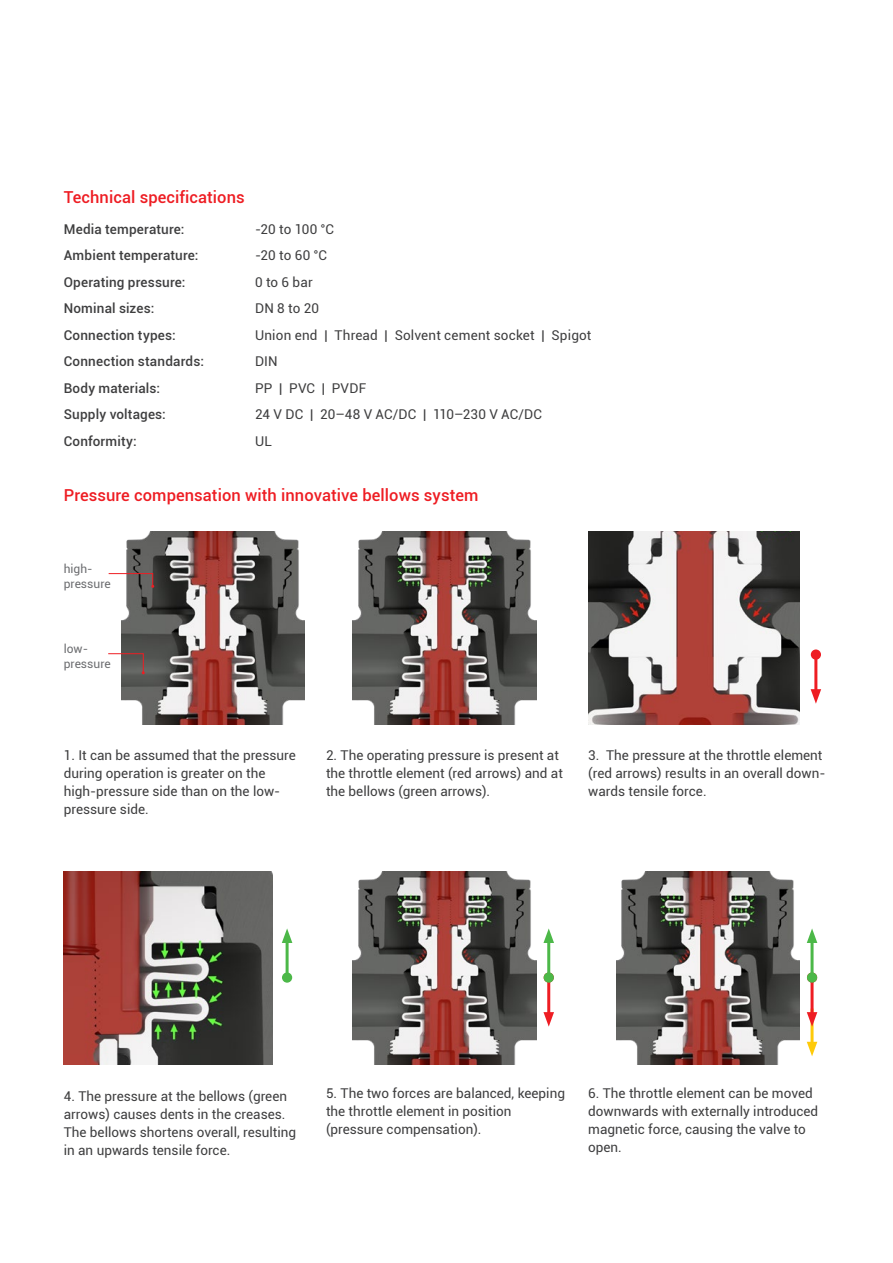
<style>
.page{position:relative;width:893px;height:1263px;background:#fff}
.page>*{position:absolute;margin:0;border:0;box-sizing:border-box;transform-origin:0 0}
.t1{font:500 16.5px "Roboto";letter-spacing:.005em;color:#ee1d23}
.t2{font:13.5px/18px "Roboto";color:#3e3e3f}
.t3{font:500 13.5px "Roboto";letter-spacing:.015em;color:#3e3e3f}
.t4{font:12px/15px "Roboto";color:#6c6d70}
</style>
<div class="page">
<img style="left:121px;top:531px;width:184px;height:193px">
<img style="left:353px;top:531px;width:184px;height:193px">
<img style="left:588px;top:531px;width:212px;height:193px">
<img style="left:353px;top:872px;width:184px;height:192px">
<img style="left:616px;top:872px;width:184px;height:192px">
<img style="left:64px;top:872px;width:208px;height:192px">
<hr style="left:810px;top:1008px;width:3px;height:38px;background:#feca0a">
<svg style="left:807px;top:1042px;width:10px;height:14px"></svg>
<hr style="left:814px;top:655px;width:3px;height:39px;background:#ee1d23">
<div style="left:811px;top:649px;width:10px;height:11px;background:#ee1d23;border-radius:50%"></div>
<svg style="left:811px;top:689px;width:10px;height:15px"></svg>
<hr style="left:547px;top:977px;width:3px;height:40px;background:#ee1d23">
<svg style="left:543px;top:1012px;width:11px;height:15px"></svg>
<hr style="left:810px;top:977px;width:3px;height:40px;background:#ee1d23">
<svg style="left:807px;top:1012px;width:10px;height:15px"></svg>
<hr style="left:547px;top:938px;width:3px;height:39px;background:#4cb848">
<div style="left:544px;top:972px;width:10px;height:11px;background:#4cb848;border-radius:50%"></div>
<svg style="left:543px;top:928px;width:11px;height:15px"></svg>
<hr style="left:286px;top:938px;width:3px;height:39px;background:#4cb848">
<div style="left:282px;top:972px;width:10px;height:11px;background:#4cb848;border-radius:50%"></div>
<svg style="left:282px;top:928px;width:10px;height:15px"></svg>
<hr style="left:810px;top:938px;width:3px;height:39px;background:#4cb848">
<div style="left:807px;top:972px;width:10px;height:11px;background:#4cb848;border-radius:50%"></div>
<svg style="left:807px;top:928px;width:10px;height:15px"></svg>
<svg style="left:108px;top:573px;width:46px;height:15px"></svg>
<svg style="left:108px;top:653px;width:37px;height:21px"></svg>
<p class="t1" style="left:64px;top:186px;width:182px">Technical specifications</p>
<p class="t3" style="left:64px;top:220px;width:122px">Media temperature:</p>
<p class="t2" style="left:255px;top:220px;width:81px">-20 to 100 °C</p>
<p class="t3" style="left:64px;top:246px;width:136px">Ambient temperature:</p>
<p class="t2" style="left:255px;top:246px;width:74px">-20 to 60 °C</p>
<p class="t3" style="left:64px;top:273px;width:123px">Operating pressure:</p>
<p class="t2" style="left:255px;top:273px;width:59px">0 to 6 bar</p>
<p class="t3" style="left:64px;top:299px;width:92px">Nominal sizes:</p>
<p class="t2" style="left:255px;top:299px;width:65px">DN 8 to 20</p>
<p class="t3" style="left:64px;top:326px;width:114px">Connection types:</p>
<p class="t2" style="left:255px;top:326px;width:338px">Union end | Thread | Solvent cement socket | Spigot</p>
<p class="t3" style="left:64px;top:352px;width:142px">Connection standards:</p>
<p class="t2" style="left:255px;top:352px;width:24px">DIN</p>
<p class="t3" style="left:64px;top:379px;width:98px">Body materials:</p>
<p class="t2" style="left:255px;top:379px;width:113px">PP | PVC | PVDF</p>
<p class="t3" style="left:64px;top:405px;width:104px">Supply voltages:</p>
<p class="t2" style="left:255px;top:405px;width:288px">24 V DC | 20–48 V AC/DC | 110–230 V AC/DC</p>
<p class="t3" style="left:64px;top:432px;width:75px">Conformity:</p>
<p class="t2" style="left:255px;top:432px;width:18px">UL</p>
<p class="t1" style="left:64px;top:483px;width:416px">Pressure compensation with innovative bellows system</p>
<p class="t4" style="left:64px;top:561px;width:48px">high&shy;pressure</p>
<p class="t4" style="left:64px;top:641px;width:48px">low&shy;pressure</p>
<p class="t2" style="left:64px;top:746px;width:233px">1. It can be assumed that the pressure during operation is greater on the high-pressure side than on the low&shy;pressure side.</p>
<p class="t2" style="left:326px;top:746px;width:238px">2. The operating pressure is present at the throttle element (red arrows) and at the bellows (green arrows).</p>
<p class="t2" style="left:588px;top:746px;width:239px">3. The pressure at the throttle element (red arrows) results in an overall down&shy;wards tensile force.</p>
<p class="t2" style="left:64px;top:1086px;width:234px">4. The pressure at the bellows (green arrows) causes dents in the creases.<br>The bellows shortens overall, resulting in an upwards tensile force.</p>
<p class="t2" style="left:326px;top:1084px;width:240px">5. The two forces are balanced, keeping the throttle element in position (pressure compensation).</p>
<p class="t2" style="left:588px;top:1084px;width:232px">6. The throttle element can be moved downwards with externally introduced magnetic force, causing the valve to open.</p>
</div>
